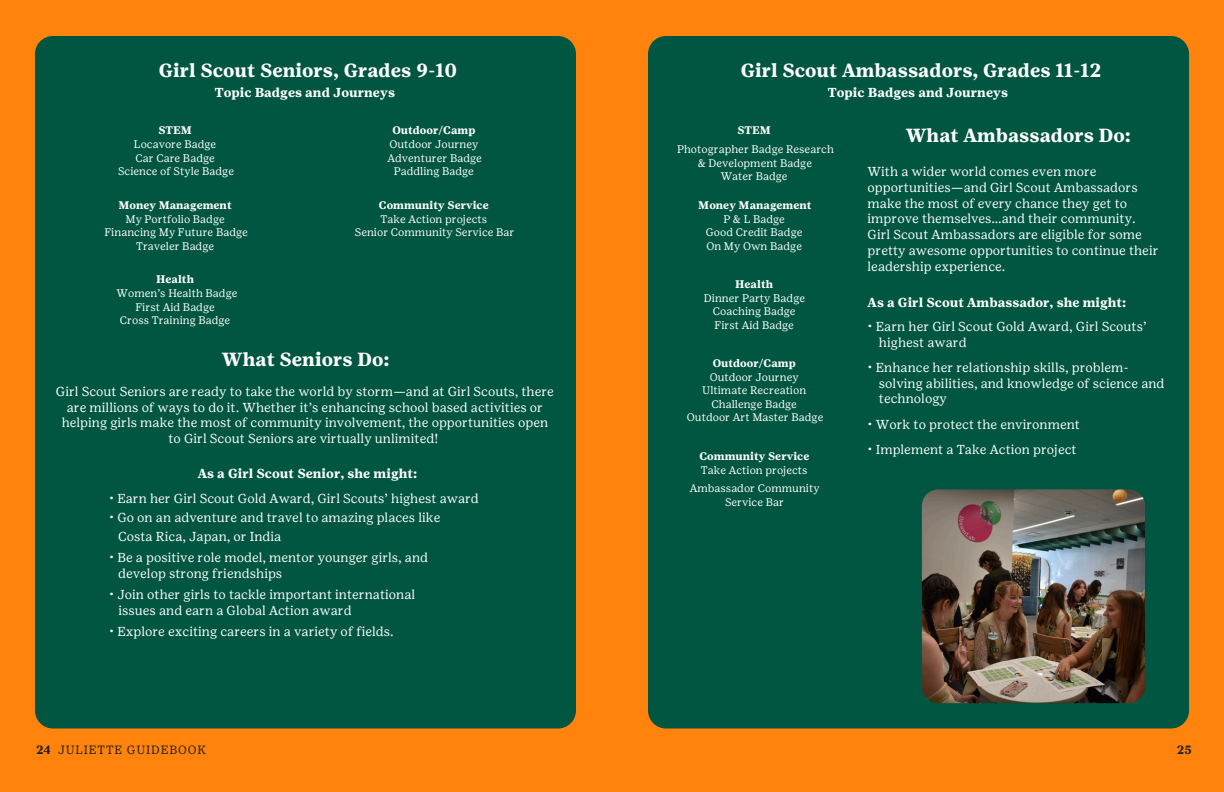
<style>
.page{position:relative;width:1224px;height:792px;background:#ff830c}
.page>*{position:absolute;margin:0;border:0;box-sizing:border-box;transform-origin:0 0}
.t1{font:700 19px "Girl Scout Text";color:#fff}
.t2{font:13px/15.8px "Girl Scout Text";color:#fff}
.t3{font:700 13px "Girl Scout Text";color:#fff}
.t4{font:12px "Girl Scout Text";letter-spacing:.07em;color:#231f20}
.t5{font:700 12px "Girl Scout Text";color:#231f20}
.t6{font:11px/13.5px "Girl Scout Text";color:#fff;text-align:center}
.t7{font:700 11px "Girl Scout Text";color:#fff}
</style>
<div class="page">
<div style="left:35px;top:36px;width:541px;height:693px;background:#005640;border-radius:18px"></div>
<div style="left:648px;top:36px;width:541px;height:693px;background:#005640;border-radius:18px"></div>
<img style="left:922px;top:489px;width:223px;height:214px">
<p class="t1" style="left:159px;top:59px;width:300px">Girl Scout Seniors, Grades 9-10</p>
<p class="t3" style="left:215px;top:85px;width:182px">Topic Badges and Journeys</p>
<h5 class="t7" style="left:158px;top:124px;width:35px">STEM</h5>
<p class="t6" style="left:118px;top:138px;width:117px">Locavore Badge<br>Car Care Badge<br>Science of Style Badge</p>
<p class="t7" style="left:118px;top:198px;width:115px">Money Management</p>
<p class="t6" style="left:104px;top:212px;width:145px">My Portfolio Badge<br>Financing My Future Badge<br>Traveler Badge</p>
<p class="t7" style="left:156px;top:273px;width:39px">Health</p>
<p class="t6" style="left:117px;top:287px;width:122px">Women’s Health Badge<br>First Aid Badge<br>Cross Training Badge</p>
<p class="t7" style="left:392px;top:124px;width:84px">Outdoor/Camp</p>
<p class="t6" style="left:388px;top:138px;width:96px">Outdoor Journey<br>Adventurer Badge<br>Paddling Badge</p>
<p class="t7" style="left:379px;top:198px;width:111px">Community Service</p>
<p class="t6" style="left:355px;top:212px;width:161px">Take Action projects<br>Senior Community Service Bar</p>
<p class="t1" style="left:222px;top:349px;width:169px">What Seniors Do:</p>
<h4 class="t2" style="left:56px;top:383px;width:500px;text-align:center">Girl Scout Seniors are ready to take the world by storm—and at Girl Scouts, there are millions of ways to do it. Whether it’s enhancing school based activities or helping girls make the most of community involvement, the opportunities open to Girl Scout Seniors are virtually unlimited!</h4>
<h2 class="t3" style="left:198px;top:466px;width:221px">As a Girl Scout Senior, she might:</h2>
<p class="t2" style="left:109px;top:490px;width:371px">• Earn her Girl Scout Gold Award, Girl Scouts’ highest award</p>
<p class="t2" style="left:109px;top:509px;width:333px">• Go on an adventure and travel to amazing places like</p>
<p class="t2" style="left:118px;top:529px;width:165px">Costa Rica, Japan, or India</p>
<h1 class="t2" style="left:109px;top:550px;width:321px">• Be a positive role model, mentor younger girls, and</h1>
<h4 class="t2" style="left:118px;top:565px;width:166px">develop strong friendships</h4>
<h3 class="t2" style="left:109px;top:587px;width:308px">• Join other girls to tackle important international</h3>
<h4 class="t2" style="left:119px;top:602px;width:235px">issues and earn a Global Action award</h4>
<h4 class="t2" style="left:109px;top:624px;width:286px">• Explore exciting careers in a variety of fields.</h4>
<p class="t1" style="left:741px;top:59px;width:362px">Girl Scout Ambassadors, Grades 11-12</p>
<p class="t3" style="left:828px;top:85px;width:182px">Topic Badges and Journeys</p>
<p class="t1" style="left:906px;top:124px;width:227px">What Ambassadors Do:</p>
<p class="t7" style="left:737px;top:124px;width:35px">STEM</p>
<p class="t6" style="left:677px;top:142px;width:158px">Photographer Badge Research</p>
<p class="t6" style="left:698px;top:156px;width:116px">&amp; Development Badge<br>Water Badge</p>
<h4 class="t2" style="left:868px;top:164px;width:292px">With a wider world comes even more opportunities—and Girl Scout Ambassadors make the most of every chance they get to improve themselves…and their community.<br>Girl Scout Ambassadors are eligible for some pretty awesome opportunities to continue their leadership experience.</h4>
<h4 class="t7" style="left:698px;top:198px;width:115px">Money Management</h4>
<h4 class="t6" style="left:706px;top:212px;width:98px">P &amp; L Badge<br>Good Credit Badge<br>On My Own Badge</h4>
<p class="t7" style="left:735px;top:277px;width:39px">Health</p>
<p class="t6" style="left:704px;top:291px;width:103px">Dinner Party Badge<br>Coaching Badge<br>First Aid Badge</p>
<h1 class="t7" style="left:713px;top:356px;width:84px">Outdoor/Camp</h1>
<h4 class="t6" style="left:687px;top:370px;width:138px">Outdoor Journey<br>Ultimate Recreation<br>Challenge Badge<br>Outdoor Art Master Badge</h4>
<h3 class="t7" style="left:700px;top:449px;width:111px">Community Service</h3>
<h4 class="t6" style="left:701px;top:463px;width:108px">Take Action projects</h4>
<h4 class="t6" style="left:690px;top:482px;width:131px">Ambassador Community</h4>
<h4 class="t6" style="left:725px;top:496px;width:60px">Service Bar</h4>
<h1 class="t3" style="left:868px;top:294px;width:260px">As a Girl Scout Ambassador, she might:</h1>
<h4 class="t2" style="left:868px;top:319px;width:280px">• Earn her Girl Scout Gold Award, Girl Scouts’</h4>
<h4 class="t2" style="left:879px;top:335px;width:89px">highest award</h4>
<h4 class="t2" style="left:868px;top:360px;width:263px">• Enhance her relationship skills, problem-</h4>
<h4 class="t2" style="left:879px;top:376px;width:287px;line-height:15px">solving abilities, and knowledge of science and technology</h4>
<p class="t2" style="left:868px;top:417px;width:214px">• Work to protect the environment</p>
<p class="t2" style="left:868px;top:441px;width:211px">• Implement a Take Action project</p>
<p class="t5" style="left:36px;top:742px;width:17px">24</p>
<p class="t4" style="left:58px;top:742px;width:150px">JULIETTE GUIDEBOOK</p>
<p class="t5" style="left:1177px;top:742px;width:17px">25</p>
</div>
